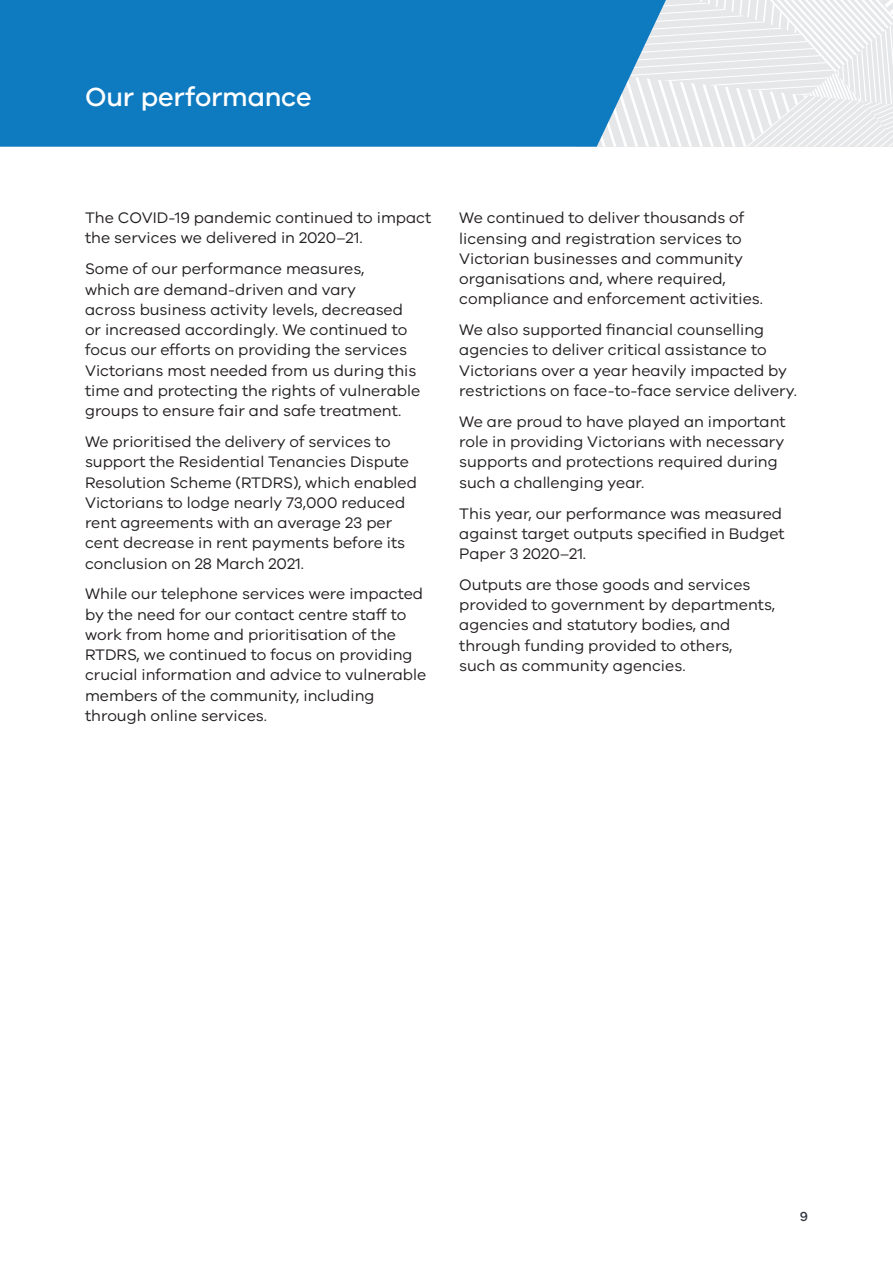
<style>
.page{position:relative;width:893px;height:1263px;background:#fff}
.page>*{position:absolute;margin:0;border:0;box-sizing:border-box;transform-origin:0 0}
.t1{font:500 27px "VIC";letter-spacing:-.01em;color:#fff}
.t2{font:15.75px/20.2px "VIC";color:#231f20}
.t3{font:500 13.5px "VIC";color:#323640}
</style>
<div class="page">
<svg style="left:672px;top:0;width:221px;height:147px"></svg>
<div style="left:0;top:0;width:672px;height:147px;background:#0e7ac0"></div>
<h1 class="t1" style="left:85px;top:81px;width:228px">Our performance</h1>
<p class="t2" style="left:85px;top:207px;width:348px">The COVID-19 pandemic continued to impact the services we delivered in 2020–21.</p>
<p class="t2" style="left:85px;top:258px;width:337px">Some of our performance measures,<br>which are demand-driven and vary<br>across business activity levels, decreased or increased accordingly. We continued to focus our efforts on providing the services Victorians most needed from us during this time and protecting the rights of vulnerable groups to ensure fair and safe treatment.</p>
<p class="t2" style="left:85px;top:431px;width:333px">We prioritised the delivery of services to support the Residential Tenancies Dispute Resolution Scheme (RTDRS), which enabled Victorians to lodge nearly 73,000 reduced rent agreements with an average 23 per cent decrease in rent payments before its conclusion on 28 March 2021.</p>
<p class="t2" style="left:85px;top:583px;width:343px">While our telephone services were impacted by the need for our contact centre staff to work from home and prioritisation of the RTDRS, we continued to focus on providing crucial information and advice to vulnerable members of the community, including through online services.</p>
<p class="t2" style="left:459px;top:207px;width:304px">We continued to deliver thousands of licensing and registration services to Victorian businesses and community organisations and, where required, compliance and enforcement activities.</p>
<p class="t2" style="left:459px;top:319px;width:338px">We also supported financial counselling agencies to deliver critical assistance to Victorians over a year heavily impacted by restrictions on face-to-face service delivery.</p>
<p class="t2" style="left:459px;top:411px;width:328px">We are proud to have played an important role in providing Victorians with necessary supports and protections required during such a challenging year.</p>
<p class="t2" style="left:459px;top:503px;width:327px">This year, our performance was measured against target outputs specified in Budget<br>Paper 3 2020–21.</p>
<p class="t2" style="left:459px;top:574px;width:317px">Outputs are those goods and services provided to government by departments, agencies and statutory bodies, and through funding provided to others,<br>such as community agencies.</p>
<p class="t3" style="left:800px;top:1208px;width:10px">9</p>
</div>
